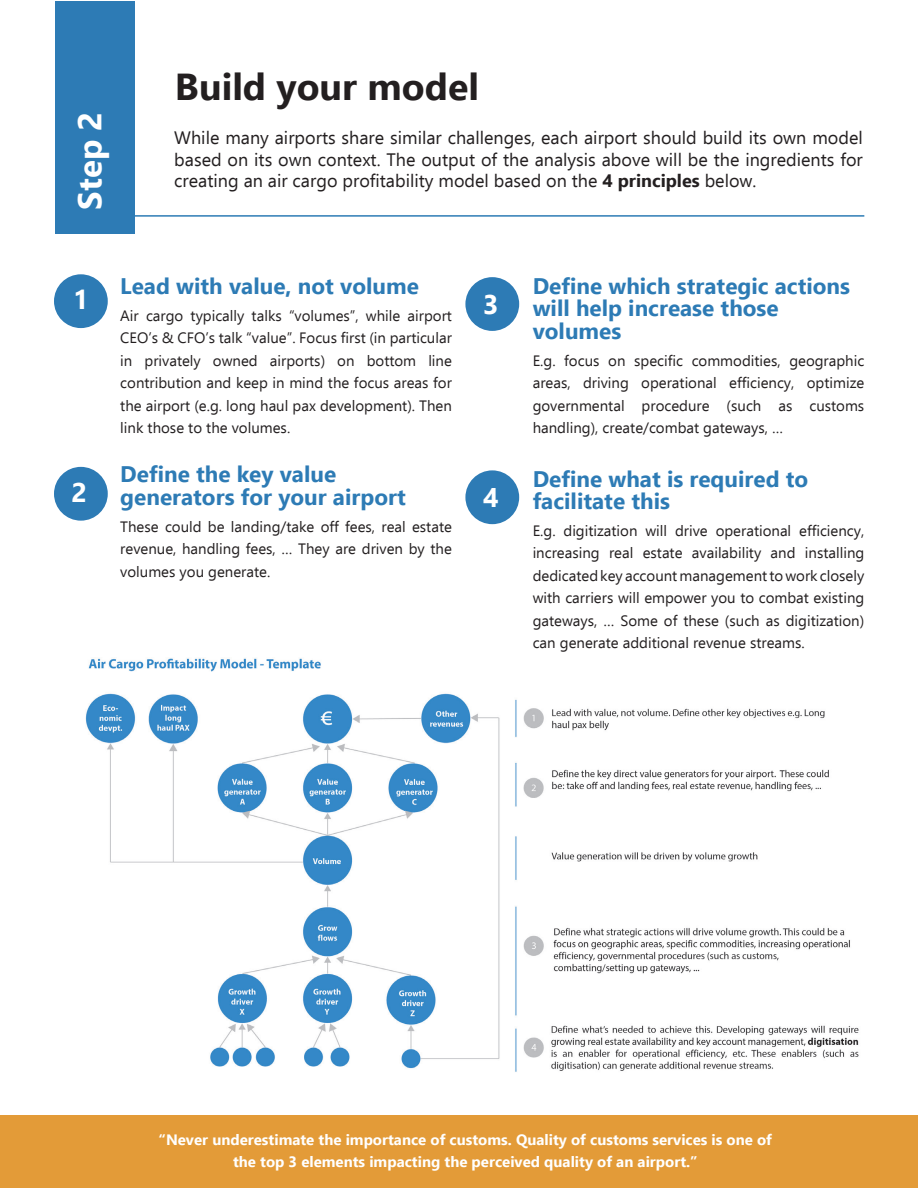
<style>
.page{position:relative;width:918px;height:1188px;background:#fff}
.page>*{position:absolute;margin:0;border:0;box-sizing:border-box;transform-origin:0 0}
.t1{font:700 37.5px "Ebrima";color:#231f20}
.t2{font:700 33px "Ebrima";color:#fff}
.t3{font:700 27px "Ebrima";color:#fff}
.t4{font:700 22.5px/22.5px "Ebrima";color:#2d7bb5}
.t5{font:18px/21.6px "Ebrima";color:#231f20;text-align:justify}
.t6{font:15px/22.5px "Ebrima";color:#231f20;text-align:justify}
.t7{font:700 15px/22.5px "Ebrima";color:#fff;text-align:center}
.s1{font-weight:700}
</style>
<div class="page">
<div style="left:0;top:1115px;width:918px;height:73px;background:#e39b38"></div>
<img style="left:86px;top:658px;width:773px;height:414px">
<div style="left:55px;top:1px;width:79px;height:233px;background:#2d7bb5"></div>
<hr style="left:117px;top:215px;width:747px;height:2px;background:#2d7bb5">
<div style="left:54px;top:274px;width:54px;height:54px;background:#2d7bb5;border-radius:50%"></div>
<div style="left:54px;top:467px;width:54px;height:54px;background:#2d7bb5;border-radius:50%"></div>
<div style="left:465px;top:277px;width:54px;height:54px;background:#2d7bb5;border-radius:50%"></div>
<div style="left:465px;top:470px;width:54px;height:54px;background:#2d7bb5;border-radius:50%"></div>
<p class="t2" style="left:64px;top:210px;width:99px;rotate:-90deg">Step 2</p>
<p class="t1" style="left:175px;top:57px;width:306px">Build your model</p>
<p class="t5" style="left:174px;top:126px;width:690px">While many airports share similar challenges, each airport should build its own model based on its own context. The output of the analysis above will be the ingredients for creating an air cargo profitability model based on the <span class="s1">4 principles</span> below.</p>
<p class="t3" style="left:73px;top:279px;width:17px">1</p>
<p class="t3" style="left:72px;top:471px;width:17px">2</p>
<p class="t4" style="left:120px;top:273px;width:300px">Lead with value, not volume</p>
<p class="t6" style="left:120px;top:303px;width:333px">Air cargo typically talks “volumes”, while airport CEO’s &amp; CFO’s talk “value”. Focus first (in particular in privately owned airports) on bottom line contribution and keep in mind the focus areas for the airport (e.g. long haul pax development). Then link those to the volumes.</p>
<p class="t4" style="left:120px;top:462px;width:287px">Define the key value generators for your airport</p>
<p class="t6" style="left:120px;top:514px;width:333px">These could be landing/take off fees, real estate revenue, handling fees, … They are driven by the volumes you generate.</p>
<p class="t3" style="left:483px;top:283px;width:17px">3</p>
<p class="t3" style="left:483px;top:476px;width:17px">4</p>
<p class="t4" style="left:533px;top:273px;width:319px">Define which strategic actions will help increase those volumes</p>
<p class="t6" style="left:533px;top:348px;width:333px">E.g. focus on specific commodities, geographic areas, driving operational efficiency, optimize governmental procedure (such as customs handling), create/combat gateways, …</p>
<p class="t4" style="left:533px;top:466px;width:277px">Define what is required to facilitate this</p>
<p class="t6" style="left:533px;top:519px;width:333px">E.g. digitization will drive operational efficiency, increasing real estate availability and installing dedicated key account management to work closely with carriers will empower you to combat existing gateways, … Some of these (such as digitization) can generate additional revenue streams.</p>
<p class="t7" style="left:159px;top:1127px;width:615px">“Never underestimate the importance of customs. Quality of customs services is one of the top 3 elements impacting the perceived quality of an airport.”</p>
</div>
